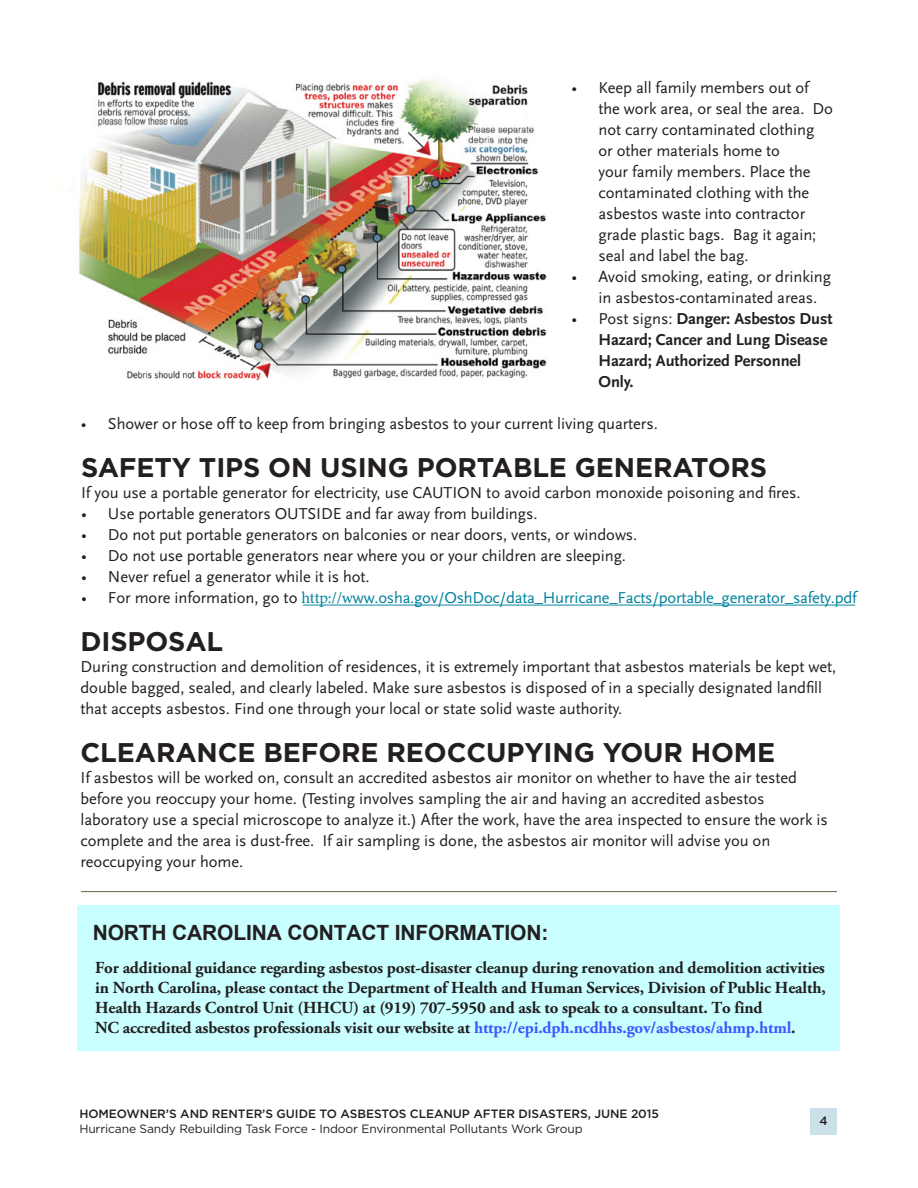
<style>
.page{position:relative;width:918px;height:1188px;background:#fff}
.page>*{position:absolute;margin:0;border:0;box-sizing:border-box;transform-origin:0 0}
.t1{font:700 27px "Gotham";letter-spacing:-.005em;color:#231f20}
.t2{font:700 21px "Arial";letter-spacing:-.005em;color:#231f20}
.t3{font:700 16.8px/20.1px "Adobe Garamond Pro";letter-spacing:-.01em;color:#231f20}
.t4{font:16.5px/21px "Scala Sans";letter-spacing:-.005em;color:#231f20}
.t5{font:16.5px/21px "Scala Sans Pro";letter-spacing:-.005em;color:#231f20}
.t6{font:16.5px "Scala Sans";letter-spacing:-.015em;color:#00829e}
.t7{font:700 16.5px/21px "Scala Sans";letter-spacing:-.005em;color:#231f20}
.t8{font:12px "Gotham";letter-spacing:-.01em;color:#231f20}
.t9{font:500 12px "Gotham";letter-spacing:-.005em;color:#231f20}
.s1{font-weight:400}
.s2{color:#231f20}
.s3{font-family:"Minion Pro"}
.s4{color:#4055ff}
</style>
<div class="page">
<div style="left:810px;top:1108px;width:27px;height:27px;background:#cbe0e8"></div>
<hr style="left:81px;top:891px;width:756px;height:1px;background:#5f6642">
<hr style="left:303px;top:605px;width:552px;height:1px;background:#00829e">
<img style="left:79px;top:78px;width:468px;height:303px">
<p class="t4" style="left:598px;top:78px;width:236px;text-indent:-27px">• Keep all family members out of the work area, or seal the area. Do not carry contaminated clothing<br>or other materials home to<br>your family members. Place the contaminated clothing with the asbestos waste into contractor grade plastic bags. Bag it again; seal and label the bag.</p>
<p class="t4" style="left:598px;top:267px;width:234px;text-indent:-27px">• Avoid smoking, eating, or drinking in asbestos-contaminated areas.</p>
<p class="t7" style="left:598px;top:309px;width:236px;text-indent:-27px"><span class="s1">• Post signs:</span> Danger: Asbestos Dust<br>Hazard; Cancer and Lung Disease<br>Hazard; Authorized Personnel<br>Only.</p>
<p class="t4" style="left:81px;top:414px;width:578px">• Shower or hose off to keep from bringing asbestos to your current living quarters.</p>
<h2 class="t1" style="left:81px;top:450px;width:688px">SAFETY TIPS ON USING PORTABLE GENERATORS</h2>
<p class="t4" style="left:81px;top:483px;width:721px">If you use a portable generator for electricity, use CAUTION to avoid carbon monoxide poisoning and fires.</p>
<p class="t4" style="left:81px;top:504px;width:458px">• Use portable generators OUTSIDE and far away from buildings.</p>
<p class="t4" style="left:81px;top:525px;width:558px">• Do not put portable generators on balconies or near doors, vents, or windows.</p>
<p class="t4" style="left:81px;top:546px;width:547px">• Do not use portable generators near where you or your children are sleeping.</p>
<p class="t4" style="left:81px;top:567px;width:290px">• Never refuel a generator while it is hot.</p>
<p class="t6" style="left:81px;top:589px;width:777px"><span class="s2">• For more information, go to</span> <span class="s3">http://w</span>ww.osha.gov/OshDoc/data_Hurricane_Facts/portable_generator_safety.pdf</p>
<p class="t1" style="left:81px;top:623px;width:144px">DISPOSAL</p>
<p class="t4" style="left:81px;top:656px;width:757px">During construction and demolition of residences, it is extremely important that asbestos materials be kept wet, double bagged, sealed, and clearly labeled. Make sure asbestos is disposed of in a specially designated landfill that accepts asbestos. Find one through your local or state solid waste authority.</p>
<p class="t1" style="left:81px;top:734px;width:696px">CLEARANCE BEFORE REOCCUPYING YOUR HOME</p>
<p class="t5" style="left:81px;top:767px;width:749px">If asbestos will be worked on, consult an accredited asbestos air monitor on whether to have the air tested before you reoccupy your home. (Testing involves sampling the air and having an accredited asbestos laboratory use a special microscope to analyze it.) After the work, have the area inspected to ensure the work is complete and the area is dust-free. If air sampling is done, the asbestos air monitor will advise you on reoccupying your home.</p>
<p class="t2" style="left:93px;top:918px;width:457px">NORTH CAROLINA CONTACT INFORMATION:</p>
<p class="t3" style="left:95px;top:957px;width:732px">For additional guidance regarding asbestos post-disaster cleanup during renovation and demolition activities in North Carolina, please contact the Department of Health and Human Services, Division of Public Health, Health Hazards Control Unit (HHCU) at (919) 707-5950 and ask to speak to a consultant. To find<br>NC accredited asbestos professionals visit our website at <span class="s4">http://epi.dph.ncdhhs.gov/asbestos/ahmp.html</span>.</p>
<p class="t9" style="left:79px;top:1105px;width:581px">HOMEOWNER’S AND RENTER’S GUIDE TO ASBESTOS CLEANUP AFTER DISASTERS, JUNE 2015</p>
<p class="t8" style="left:79px;top:1121px;width:505px">Hurricane Sandy Rebuilding Task Force - Indoor Environmental Pollutants Work Group</p>
<p class="t9" style="left:819px;top:1113px;width:10px">4</p>
</div>
